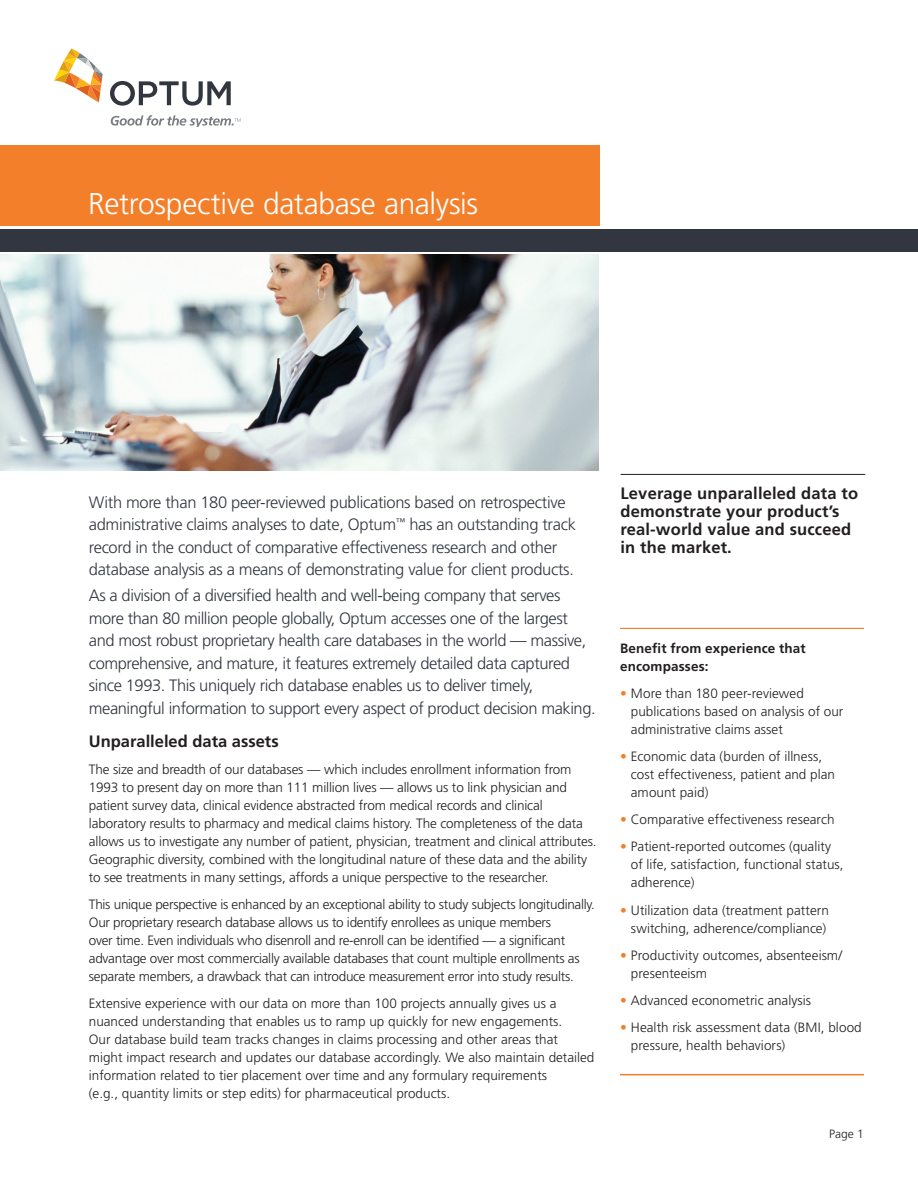
<style>
.page{position:relative;width:918px;height:1188px;background:#fff}
.page>*{position:absolute;margin:0;border:0;box-sizing:border-box;transform-origin:0 0}
.t1{font:300 30px "Frutiger LT Std";letter-spacing:-.015em;color:#fff}
.t2{font:300 16.5px/22.5px "Frutiger LT Std";letter-spacing:-.025em;color:#323640}
.t3{font:700 16.5px/18px "Frutiger LT Std";letter-spacing:.01em;color:#231f20}
.t4{font:300 13.5px/18px "Frutiger LT Std";letter-spacing:-.01em;color:#231f20}
.t5{font:700 13.5px/18px "Frutiger LT Std";letter-spacing:.01em;color:#231f20}
.t6{font:300 12px "Frutiger LT Std";color:#231f20}
.s1{color:#f47f2a}
</style>
<div class="page">
<div style="left:0;top:146px;width:599px;height:80px;background:#f47f2a"></div>
<img style="left:0;top:254px;width:598px;height:217px">
<div style="left:0;top:229px;width:918px;height:22px;background:#323640"></div>
<hr style="left:621px;top:474px;width:244px;height:1px;background:#323640">
<hr style="left:620px;top:628px;width:244px;height:1px;background:#f47f2a">
<hr style="left:620px;top:1074px;width:244px;height:1px;background:#f47f2a">
<svg style="left:111px;top:115px;width:130px;height:12px"></svg>
<svg style="left:54px;top:49px;width:49px;height:54px"></svg>
<svg style="left:110px;top:81px;width:121px;height:25px"></svg>
<h1 class="t1" style="left:88px;top:186px;width:391px">Retrospective database analysis</h1>
<p class="t2" style="left:89px;top:491px;width:489px">With more than 180 peer-reviewed publications based on retrospective administrative claims analyses to date, Optum<sup>™</sup> has an outstanding track record in the conduct of comparative effectiveness research and other database analysis as a means of demonstrating value for client products.</p>
<p class="t2" style="left:89px;top:584px;width:508px">As a division of a diversified health and well-being company that serves more than 80 million people globally, Optum accesses one of the largest and most robust proprietary health care databases in the world — massive, comprehensive, and mature, it features extremely detailed data captured since 1993. This uniquely rich database enables us to deliver timely, meaningful information to support every aspect of product decision making.</p>
<p class="t3" style="left:89px;top:732px;width:191px">Unparalleled data assets</p>
<p class="t4" style="left:89px;top:761px;width:509px">The size and breadth of our databases — which includes enrollment information from 1993 to present day on more than 111 million lives — allows us to link physician and patient survey data, clinical evidence abstracted from medical records and clinical laboratory results to pharmacy and medical claims history. The completeness of the data allows us to investigate any number of patient, physician, treatment and clinical attributes.<br>Geographic diversity, combined with the longitudinal nature of these data and the ability to see treatments in many settings, affords a unique perspective to the researcher.</p>
<p class="t4" style="left:89px;top:896px;width:507px">This unique perspective is enhanced by an exceptional ability to study subjects longitudinally.<br>Our proprietary research database allows us to identify enrollees as unique members<br>over time. Even individuals who disenroll and re-enroll can be identified — a significant advantage over most commercially available databases that count multiple enrollments as separate members, a drawback that can introduce measurement error into study results.</p>
<p class="t4" style="left:89px;top:995px;width:507px">Extensive experience with our data on more than 100 projects annually gives us a nuanced understanding that enables us to ramp up quickly for new engagements.<br>Our database build team tracks changes in claims processing and other areas that might impact research and updates our database accordingly. We also maintain detailed information related to tier placement over time and any formulary requirements<br>(e.g., quantity limits or step edits) for pharmaceutical products.</p>
<p class="t3" style="left:621px;top:484px;width:239px">Leverage unparalleled data to demonstrate your product’s real-world value and succeed in the market.</p>
<p class="t5" style="left:620px;top:639px;width:187px">Benefit from experience that encompasses:</p>
<p class="t4" style="left:631px;top:684px;width:214px;text-indent:-11px"><span class="s1">•</span> More than 180 peer-reviewed publications based on analysis of our administrative claims asset</p>
<p class="t4" style="left:631px;top:748px;width:206px;text-indent:-11px"><span class="s1">•</span> Economic data (burden of illness, cost effectiveness, patient and plan amount paid)</p>
<p class="t4" style="left:620px;top:811px;width:216px"><span class="s1">•</span> Comparative effectiveness research</p>
<p class="t4" style="left:631px;top:838px;width:214px;text-indent:-11px"><span class="s1">•</span> Patient-reported outcomes (quality of life, satisfaction, functional status, adherence)</p>
<p class="t4" style="left:620px;top:901px;width:210px;text-align:center"><span class="s1">•</span> Utilization data (treatment pattern switching, adherence/compliance)</p>
<p class="t4" style="left:631px;top:946px;width:213px;text-indent:-11px"><span class="s1">•</span> Productivity outcomes, absenteeism/ presenteeism</p>
<p class="t4" style="left:620px;top:991px;width:193px"><span class="s1">•</span> Advanced econometric analysis</p>
<p class="t4" style="left:631px;top:1019px;width:232px;text-indent:-11px"><span class="s1">•</span> Health risk assessment data (BMI, blood pressure, health behaviors)</p>
<p class="t6" style="left:829px;top:1127px;width:36px">Page 1</p>
</div>
